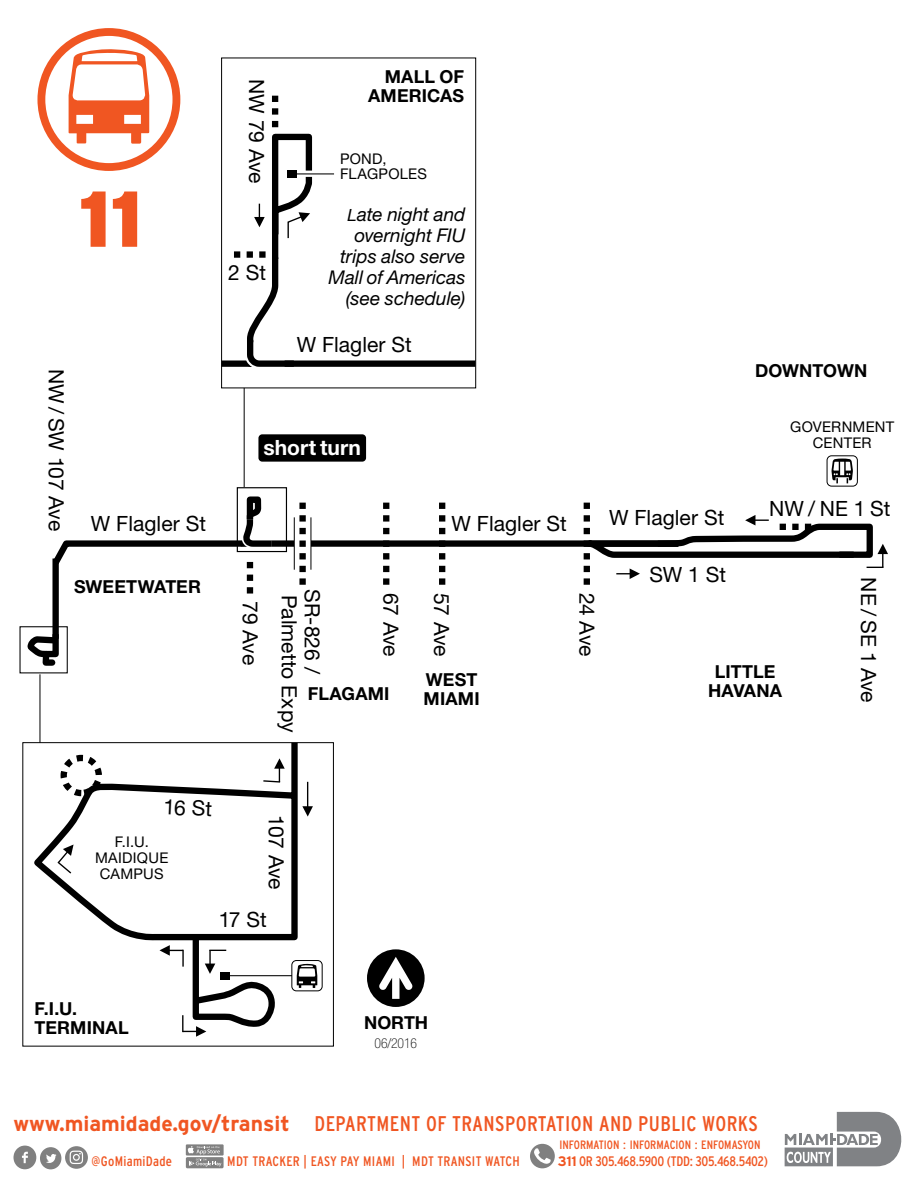
<style>
.page{position:relative;width:918px;height:1188px;background:#fff}
.page>*{position:absolute;margin:0;border:0;box-sizing:border-box;transform-origin:0 0}
.t1{font:900 79.05px "Interstate";color:#f05622}
.t2{font:condensed 21.15px "Interstate";letter-spacing:.02em;color:#f05622}
.t3{font:21px "Helvetica Neue LT Std";color:#000}
.t4{font:700 21px "Helvetica Neue LT Std";color:#fff}
.t5{font:italic 18.9px/21px "Helvetica Neue LT Std";color:#000;text-align:right}
.t6{font:700 17.85px/18.9px "Helvetica Neue LT Std";letter-spacing:.005em;color:#000}
.t7{font:14.7px/15.8px "Helvetica Neue LT Std";letter-spacing:.015em;color:#000;text-align:center}
.t8{font:condensed 13.8px "Interstate";letter-spacing:.015em;color:#f05622}
.t9{font:condensed 13.8px "Interstate";letter-spacing:-.02em;color:#f05622}
.t10{font:100 condensed 13.65px "Helvetica Neue LT Std";letter-spacing:-.01em;color:#000}
.t11{font:condensed 12.15px "Interstate";color:#f05622}
.s1{font-size:16.8px}
.s2{font-weight:700;font-stretch:normal}
</style>
<div class="page">
<svg style="left:785px;top:1112px;width:117px;height:54px"></svg>
<svg style="left:13px;top:1146px;width:48px;height:23px"></svg>
<svg style="left:65px;top:1146px;width:23px;height:23px"></svg>
<svg style="left:70px;top:1151px;width:13px;height:13px"></svg>
<div style="left:186px;top:1157px;width:38px;height:11px;background:#808080;border-radius:2px"></div>
<div style="left:186px;top:1144px;width:38px;height:12px;background:#808080"></div>
<svg style="left:188px;top:1146px;width:33px;height:20px"></svg>
<div style="left:530px;top:1144px;width:25px;height:24px;background:#808080;border-radius:50%"></div>
<svg style="left:534px;top:1148px;width:17px;height:16px"></svg>
<svg style="left:37px;top:28px;width:143px;height:143px"></svg>
<div style="left:52px;top:559px;width:7px;height:80px;background:#000"></div>
<svg style="left:27px;top:628px;width:32px;height:38px"></svg>
<svg style="left:34px;top:736px;width:264px;height:205px"></svg>
<div style="left:23px;top:742px;width:311px;height:304px;border:1px solid #000"></div>
<svg style="left:297px;top:964px;width:20px;height:24px"></svg>
<div style="left:292px;top:960px;width:30px;height:31px;border:1px solid #000;border-radius:5px"></div>
<svg style="left:263px;top:758px;width:22px;height:25px"></svg>
<svg style="left:302px;top:782px;width:11px;height:35px"></svg>
<svg style="left:56px;top:845px;width:18px;height:30px"></svg>
<div style="left:221px;top:58px;width:255px;height:330px;border:1px solid #000"></div>
<hr style="left:244px;top:388px;width:1px;height:99px;background:#000">
<hr style="left:40px;top:674px;width:1px;height:69px;background:#000">
<svg style="left:831px;top:459px;width:22px;height:24px"></svg>
<div style="left:827px;top:456px;width:31px;height:30px;border:1px solid #000;border-radius:5px"></div>
<div style="left:258px;top:434px;width:108px;height:28px;background:#000;border-radius:4px"></div>
<div style="left:367px;top:949px;width:58px;height:58px;background:#000;border-radius:50%"></div>
<svg style="left:379px;top:957px;width:34px;height:42px"></svg>
<svg style="left:160px;top:929px;width:118px;height:108px"></svg>
<div style="left:221px;top:972px;width:9px;height:7px;background:#000"></div>
<svg style="left:233px;top:972px;width:27px;height:7px"></svg>
<hr style="left:226px;top:975px;width:65px;height:1px;background:#000">
<div style="left:20px;top:626px;width:48px;height:47px;border:1px solid #000"></div>
<svg style="left:52px;top:493px;width:836px;height:101px"></svg>
<div style="left:237px;top:487px;width:50px;height:65px;border:1px solid #000"></div>
<div style="left:222px;top:360px;width:35px;height:7px;background:#000"></div>
<svg style="left:234px;top:91px;width:243px;height:283px"></svg>
<h1 class="t1" style="left:78px;top:184px;width:66px">11</h1>
<p class="t3" style="left:69px;top:369px;width:164px;rotate:90deg">NW / SW 107 Ave</p>
<p class="t3" style="left:91px;top:511px;width:117px">W Flagler St</p>
<p class="t6" style="left:74px;top:577px;width:129px">SWEETWATER</p>
<p class="t3" style="left:269px;top:79px;width:106px;rotate:90deg">NW 79 Ave</p>
<p class="t3" style="left:228px;top:260px;width:39px">2 St</p>
<p class="t6" style="left:368px;top:67px;width:98px;text-align:right">MALL OF<br>AMERICAS</p>
<p class="t7" style="left:340px;top:150px;width:88px;text-align:left">POND,<br>FLAGPOLES</p>
<p class="t5" style="left:329px;top:203px;width:138px"><span class="s1">L</span>ate night and overnight FIU trips also serve<br>Mall of Americas (see schedule)</p>
<p class="t3" style="left:297px;top:332px;width:117px">W Flagler St</p>
<p class="t4" style="left:263px;top:435px;width:99px">short turn</p>
<p class="t3" style="left:452px;top:511px;width:117px">W Flagler St</p>
<p class="t3" style="left:609px;top:505px;width:117px">W Flagler St</p>
<p class="t6" style="left:755px;top:360px;width:114px">DOWNTOWN</p>
<p class="t7" style="left:790px;top:419px;width:106px">GOVERNMENT<br>CENTER</p>
<p class="t3" style="left:769px;top:496px;width:123px">NW/ NE 1 St</p>
<p class="t3" style="left:263px;top:601px;width:65px;rotate:90deg">79 Ave</p>
<p class="t3" style="left:302px;top:595px;width:139px;rotate:90deg">Palmetto Expy</p>
<p class="t3" style="left:325px;top:589px;width:87px;rotate:90deg">SR-826 /</p>
<p class="t3" style="left:403px;top:593px;width:65px;rotate:90deg">67 Ave</p>
<p class="t3" style="left:454px;top:593px;width:65px;rotate:90deg">57 Ave</p>
<p class="t3" style="left:599px;top:593px;width:65px;rotate:90deg">24 Ave</p>
<p class="t6" style="left:424px;top:670px;width:57px">WEST<br>MIAMI</p>
<p class="t6" style="left:308px;top:684px;width:83px">FLAGAMI</p>
<p class="t3" style="left:649px;top:562px;width:78px">SW 1 St</p>
<p class="t6" style="left:708px;top:661px;width:75px;text-align:center">LITTLE<br>HAVANA</p>
<p class="t3" style="left:881px;top:577px;width:126px;rotate:90deg">NE / SE 1 Ave</p>
<p class="t3" style="left:164px;top:794px;width:50px;rotate:3deg">16 St</p>
<p class="t7" style="left:95px;top:834px;width:75px">F.I.U.<br>MAIDIQUE<br>CAMPUS</p>
<p class="t3" style="left:289px;top:815px;width:76px;rotate:90deg">107 Ave</p>
<p class="t3" style="left:219px;top:907px;width:50px">17 St</p>
<p class="t6" style="left:34px;top:999px;width:96px">F.I.U.<br>TERMINAL</p>
<p class="t6" style="left:364px;top:1012px;width:66px">NORTH</p>
<p class="t10" style="left:375px;top:1035px;width:44px">06/2016</p>
<p class="t2" style="left:14px;top:1112px;width:746px"><span class="s2">www.miamidade.gov/transit</span> DEPARTMENT OF TRANSPORTATION AND PUBLIC WORKS</p>
<p class="t8" style="left:92px;top:1153px;width:82px">@GoMiamiDade</p>
<p class="t8" style="left:227px;top:1153px;width:294px">MDT TRACKER | EASY PAY MIAMI | MDT TRANSIT WATCH</p>
<p class="t9" style="left:558px;top:1153px;width:212px"><span class="s2">311</span> OR 305.468.5900 (TDD: 305.468.5402)</p>
<p class="t11" style="left:559px;top:1138px;width:203px">INFORMATION : INFORMACION : ENFOMASYON</p>
</div>
